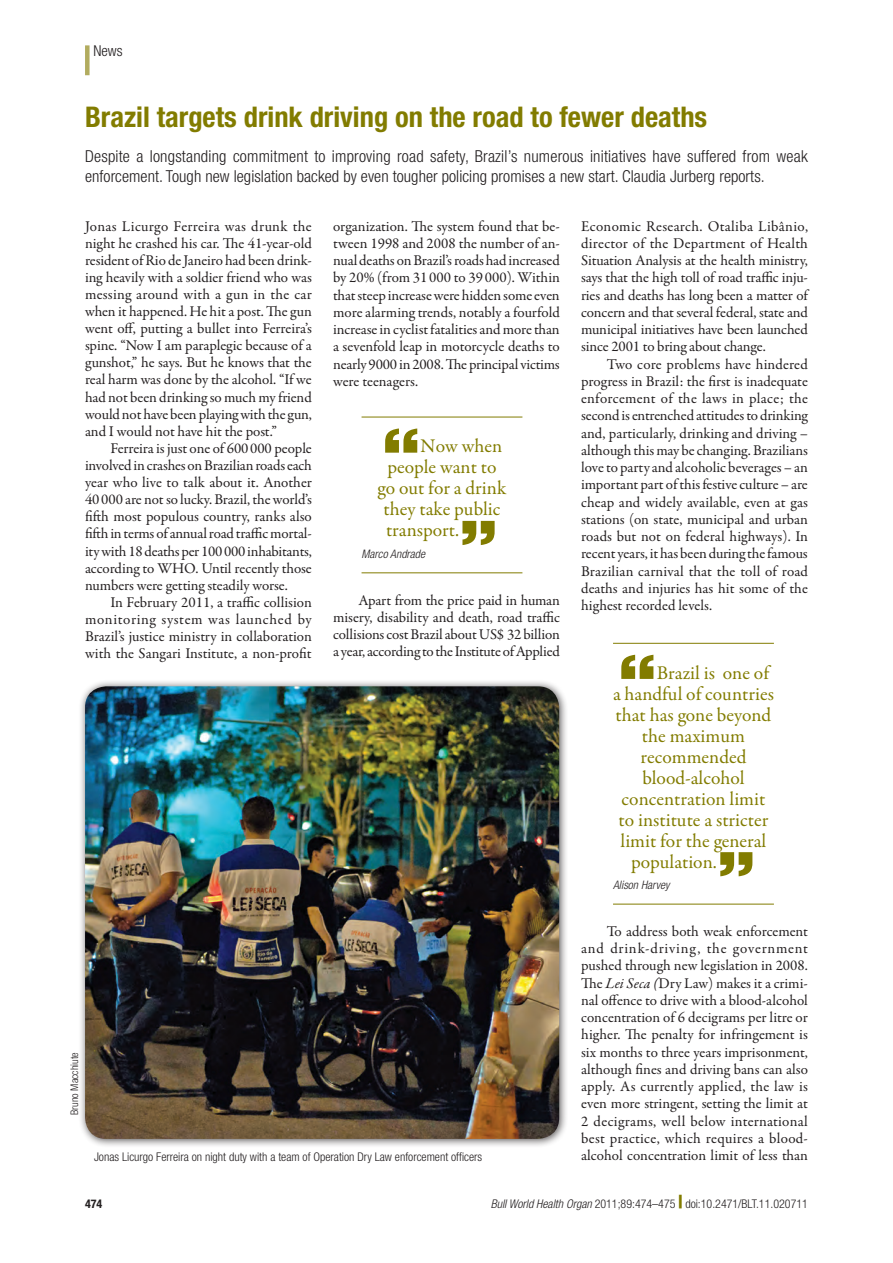
<style>
.page{position:relative;width:893px;height:1263px;background:#fff}
.page>*{position:absolute;margin:0;border:0;box-sizing:border-box;transform-origin:0 0}
.t1{font:900 63.75px "Helvetica Neue LT Std";color:#827c00;scale:1.18 1}
.t2{font:700 condensed 28.5px "Helvetica Neue LT Std";color:#827c00}
.t3{font:19.5px "Garamond Premr Pro";color:#827c00}
.t4{font:300 condensed 16.5px/19.5px "Helvetica Neue LT Std";letter-spacing:.015em;color:#231f20}
.t5{font:15px/17.2px "Garamond Premr Pro";letter-spacing:-.01em;color:#231f20;text-align:justify}
.t6{font:300 condensed 15px "Helvetica Neue LT Std";color:#231f20}
.t7{font:300 condensed 12px "Helvetica Neue LT Std";color:#231f20}
.t8{font:700 condensed 12px "Helvetica Neue LT Std";color:#231f20}
.t9{font:italic 300 condensed 11.7px "Helvetica Neue LT Std";letter-spacing:.005em;color:#231f20}
.t10{font:300 condensed 10.5px "Helvetica Neue LT Std";color:#231f20}
.s1{font-style:italic}
.s2{font-weight:800;font-stretch:expanded;font-size:18px;color:#827c00}
</style>
<div class="page">
<div style="left:85px;top:45px;width:5px;height:30px;background:#b2ac5f"></div>
<hr style="left:362px;top:417px;width:160px;height:1px;background:#827c00">
<hr style="left:362px;top:572px;width:160px;height:1px;background:#827c00">
<div style="left:78px;top:679px;width:490px;height:469px;background:#231f20;opacity:.75"></div>
<img style="left:85px;top:686px;width:474px;height:453px">
<hr style="left:613px;top:643px;width:161px;height:1px;background:#827c00">
<hr style="left:613px;top:904px;width:161px;height:1px;background:#827c00">
<p class="t6" style="left:94px;top:42px;width:31px">News</p>
<h2 class="t2" style="left:85px;top:99px;width:624px">Brazil targets drink driving on the road to fewer deaths</h2>
<p class="t4" style="left:85px;top:146px;width:724px">Despite a longstanding commitment to improving road safety, Brazil’s numerous initiatives have suffered from weak enforcement. Tough new legislation backed by even tougher policing promises a new start. Claudia Jurberg reports.</p>
<p class="t5" style="left:85px;top:218px;width:228px">Jonas Licurgo Ferreira was drunk the night he crashed his car. The 41-year-old resident of Rio de Janeiro had been drink&shy;ing heavily with a soldier friend who was messing around with a gun in the car when it happened. He hit a post. The gun went off, putting a bullet into Ferreira’s spine. “Now I am paraplegic because of a gunshot,” he says. But he knows that the real harm was done by the alcohol. “If we had not been drinking so much my friend would not have been playing with the gun, and I would not have hit the post.”</p>
<p class="t5" style="left:85px;top:440px;width:228px;text-indent:26px">Ferreira is just one of 600000 people involved in crashes on Brazilian roads each year who live to talk about it. Another 40000 are not so lucky. Brazil, the world’s fifth most populous country, ranks also fifth in terms of annual road traffic mortal&shy;ity with 18 deaths per 100000 inhabitants, according to WHO. Until recently those numbers were getting steadily worse.</p>
<p class="t5" style="left:85px;top:594px;width:228px;text-indent:26px">In February 2011, a traffic collision monitoring system was launched by Brazil’s justice ministry in collaboration with the Sangari Institute, a non-profit</p>
<p class="t5" style="left:333px;top:218px;width:228px">organization. The system found that be&shy;tween 1998 and 2008 the number of an&shy;nual deaths on Brazil’s roads had increased by 20% (from 31 000 to 39 000). Within that steep increase were hidden some even more alarming trends, notably a fourfold increase in cyclist fatalities and more than a sevenfold leap in motorcycle deaths to nearly 9000 in 2008. The principal victims were teenagers.</p>
<h1 class="t1" style="left:382px;top:413px;width:34px">“</h1>
<h3 class="t3" style="left:421px;top:434px;width:83px">Now when</h3>
<h3 class="t3" style="left:387px;top:456px;width:111px">people want to</h3>
<h3 class="t3" style="left:378px;top:477px;width:130px">go out for a drink</h3>
<h3 class="t3" style="left:383px;top:498px;width:118px">they take public</h3>
<h3 class="t3" style="left:386px;top:519px;width:75px">transport.</h3>
<p class="t9" style="left:362px;top:547px;width:65px">Marco Andrade</p>
<h1 class="t1" style="left:459px;top:506px;width:34px">”</h1>
<p class="t5" style="left:333px;top:592px;width:228px;text-indent:26px">Apart from the price paid in human misery, disability and death, road traffic collisions cost Brazil about US$ 32 billion a year, according to the Institute of Applied</p>
<p class="t10" style="left:69px;top:1115px;width:64px;rotate:-90deg">Bruno Macchiute</p>
<p class="t7" style="left:94px;top:1150px;width:390px">Jonas Licurgo Ferreira on night duty with a team of Operation Dry Law enforcement officers</p>
<p class="t5" style="left:581px;top:218px;width:228px">Economic Research. Otaliba Libânio, director of the Department of Health Situation Analysis at the health ministry, says that the high toll of road traffic inju&shy;ries and deaths has long been a matter of concern and that several federal, state and municipal initiatives have been launched since 2001 to bring about change.</p>
<p class="t5" style="left:581px;top:356px;width:228px;text-indent:26px">Two core problems have hindered progress in Brazil: the first is inadequate enforcement of the laws in place; the second is entrenched attitudes to drinking and, particularly, drinking and driving – although this may be changing. Brazilians love to party and alcoholic beverages – an important part of this festive culture – are cheap and widely available, even at gas stations (on state, municipal and urban roads but not on federal highways). In recent years, it has been during the famous Brazilian carnival that the toll of road deaths and injuries has hit some of the highest recorded levels.</p>
<h1 class="t1" style="left:618px;top:639px;width:34px">“</h1>
<h3 class="t3" style="left:657px;top:661px;width:114px">Brazil is one of</h3>
<h3 class="t3" style="left:613px;top:682px;width:162px">a handful of countries</h3>
<h3 class="t3" style="left:616px;top:703px;width:157px">that has gone beyond</h3>
<h3 class="t3" style="left:642px;top:724px;width:105px">the maximum</h3>
<h3 class="t3" style="left:640px;top:745px;width:107px">recommended</h3>
<h3 class="t3" style="left:642px;top:766px;width:104px">blood-alcohol</h3>
<h3 class="t3" style="left:622px;top:787px;width:145px">concentration limit</h3>
<h3 class="t3" style="left:619px;top:808px;width:151px">to institute a stricter</h3>
<h3 class="t3" style="left:621px;top:829px;width:147px">limit for the general</h3>
<h3 class="t3" style="left:631px;top:850px;width:87px">population.</h3>
<p class="t9" style="left:613px;top:878px;width:58px">Alison Harvey</p>
<h1 class="t1" style="left:717px;top:837px;width:34px">”</h1>
<p class="t5" style="left:581px;top:923px;width:228px;text-indent:26px">To address both weak enforcement and drink-driving, the government pushed through new legislation in 2008.<br>The <span class="s1">Lei Seca (</span>Dry Law) makes it a crimi&shy;nal offence to drive with a blood-alcohol concentration of 6 decigrams per litre or higher. The penalty for infringement is six months to three years imprisonment, although fines and driving bans can also apply. As currently applied, the law is even more stringent, setting the limit at 2 decigrams, well below international best practice, which requires a blood&shy;alcohol concentration limit of less than</p>
<p class="t8" style="left:85px;top:1196px;width:19px">474</p>
<p class="t7" style="left:491px;top:1197px;width:319px"><span class="s1">Bull World Health Organ</span> 2011;89:474–475 <span class="s2">|</span> doi:10.2471/BLT.11.020711</p>
</div>
